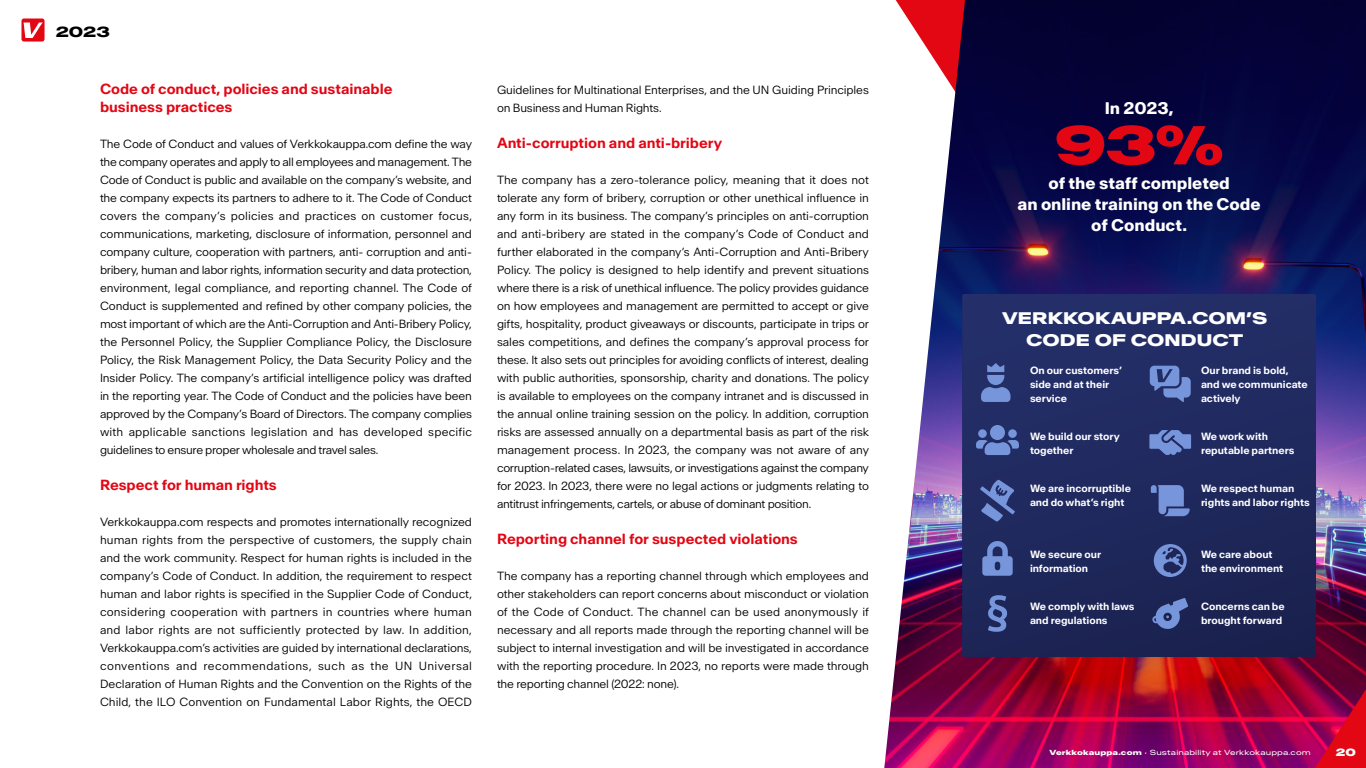
<style>
.page{position:relative;width:1366px;height:768px;background:#fff}
.page>*{position:absolute;margin:0;border:0;box-sizing:border-box;transform-origin:0 0}
.Kohokohdat_versaali{font:900 expanded 52px "Antarctica";color:#e30613}
.Kohokohdat_versaali-2{font:700 16px/21px "Antarctica";letter-spacing:-.005em;color:#fff;text-align:center}
.Väliotsikko_punainen_taso_1{font:800 expanded 16px "Antarctica";letter-spacing:.005em;color:#fff}
.Väliotsikko_punainen_taso_1-2{font:600 14px/18px "Antarctica";letter-spacing:-.005em;color:#e30613}
.t1{font:800 expanded 14px "Antarctica";color:#000}
.Leipäteksti_2023_eng{font:300 11.3px/18px "Antarctica";letter-spacing:-.015em;color:#000;text-align:justify}
.NFI_otsikko{font:600 10px/14px "Antarctica";letter-spacing:-.005em;color:#fff}
.t2{font:900 expanded 10px "Antarctica";color:#fff}
.t3{font:expanded 7px "Antarctica";letter-spacing:.02em;color:#fff}
.s1{font-weight:800}
.s2{font-weight:600;font-stretch:normal}
</style>
<div class="page">
<img style="left:884px;top:0;width:482px;height:768px">
<svg style="left:962px;top:294px;width:354px;height:363px;background:#1f295e"></svg>
<svg style="left:981px;top:363px;width:30px;height:39px"></svg>
<svg style="left:976px;top:425px;width:43px;height:30px"></svg>
<svg style="left:982px;top:541px;width:31px;height:35px"></svg>
<svg style="left:988px;top:595px;width:19px;height:36px"></svg>
<svg style="left:980px;top:480px;width:35px;height:41px"></svg>
<svg style="left:1150px;top:366px;width:41px;height:36px"></svg>
<svg style="left:1149px;top:430px;width:42px;height:25px"></svg>
<svg style="left:1151px;top:485px;width:39px;height:31px"></svg>
<svg style="left:1154px;top:544px;width:33px;height:33px"></svg>
<svg style="left:1152px;top:598px;width:36px;height:31px"></svg>
<div style="left:22px;top:19px;width:23px;height:23px;background:#e30613;border-radius:3px"></div>
<svg style="left:24px;top:23px;width:19px;height:15px"></svg>
<svg style="left:1254px;top:555px;width:112px;height:213px;background:#6e0d42"></svg>
<p class="t1" style="left:56px;top:22px;width:56px">2023</p>
<p class="Väliotsikko_punainen_taso_1-2" style="left:100px;top:80px;width:294px">Code of conduct, policies and sustainable business practices</p>
<p class="Leipäteksti_2023_eng" style="left:100px;top:135px;width:374px">The Code of Conduct and values of Verkkokauppa.com define the way the company operates and apply to all employees and management. The Code of Conduct is public and available on the company’s website, and the company expects its partners to adhere to it. The Code of Conduct covers the company’s policies and practices on customer focus, communications, marketing, disclosure of information, personnel and company culture, cooperation with partners, anti- corruption and anti&shy;bribery, human and labor rights, information security and data protection, environment, legal compliance, and reporting channel. The Code of Conduct is supplemented and refined by other company policies, the most important of which are the Anti-Corruption and Anti-Bribery Policy, the Personnel Policy, the Supplier Compliance Policy, the Disclosure Policy, the Risk Management Policy, the Data Security Policy and the Insider Policy. The company’s artificial intelligence policy was drafted in the reporting year. The Code of Conduct and the policies have been approved by the Company’s Board of Directors. The company complies with applicable sanctions legislation and has developed specific guidelines to ensure proper wholesale and travel sales.</p>
<p class="Väliotsikko_punainen_taso_1-2" style="left:100px;top:476px;width:178px">Respect for human rights</p>
<p class="Leipäteksti_2023_eng" style="left:100px;top:513px;width:374px">Verkkokauppa.com respects and promotes internationally recognized human rights from the perspective of customers, the supply chain and the work community. Respect for human rights is included in the company’s Code of Conduct. In addition, the requirement to respect human and labor rights is specified in the Supplier Code of Conduct, considering cooperation with partners in countries where human and labor rights are not sufficiently protected by law. In addition, Verkkokauppa.com’s activities are guided by international declarations, conventions and recommendations, such as the UN Universal Declaration of Human Rights and the Convention on the Rights of the Child, the ILO Convention on Fundamental Labor Rights, the OECD</p>
<p class="Leipäteksti_2023_eng" style="left:497px;top:81px;width:373px">Guidelines for Multinational Enterprises, and the UN Guiding Principles on Business and Human Rights.</p>
<p class="Väliotsikko_punainen_taso_1-2" style="left:497px;top:134px;width:227px">Anti-corruption and anti-bribery</p>
<p class="Leipäteksti_2023_eng" style="left:497px;top:171px;width:374px">The company has a zero-tolerance policy, meaning that it does not tolerate any form of bribery, corruption or other unethical influence in any form in its business. The company’s principles on anti-corruption and anti-bribery are stated in the company’s Code of Conduct and further elaborated in the company’s Anti-Corruption and Anti-Bribery Policy. The policy is designed to help identify and prevent situations where there is a risk of unethical influence. The policy provides guidance on how employees and management are permitted to accept or give gifts, hospitality, product giveaways or discounts, participate in trips or sales competitions, and defines the company’s approval process for these. It also sets out principles for avoiding conflicts of interest, dealing with public authorities, sponsorship, charity and donations. The policy is available to employees on the company intranet and is discussed in the annual online training session on the policy. In addition, corruption risks are assessed annually on a departmental basis as part of the risk management process. In 2023, the company was not aware of any corruption-related cases, lawsuits, or investigations against the company for 2023. In 2023, there were no legal actions or judgments relating to antitrust infringements, cartels, or abuse of dominant position.</p>
<p class="Väliotsikko_punainen_taso_1-2" style="left:497px;top:530px;width:302px">Reporting channel for suspected violations</p>
<p class="Leipäteksti_2023_eng" style="left:497px;top:567px;width:373px">The company has a reporting channel through which employees and other stakeholders can report concerns about misconduct or violation of the Code of Conduct. The channel can be used anonymously if necessary and all reports made through the reporting channel will be subject to internal investigation and will be investigated in accordance with the reporting procedure. In 2023, no reports were made through the reporting channel (2022: none).</p>
<p class="Kohokohdat_versaali-2" style="left:1105px;top:99px;width:70px">In 2023,</p>
<p class="Kohokohdat_versaali" style="left:1055px;top:110px;width:171px">93%</p>
<p class="Kohokohdat_versaali-2" style="left:1018px;top:174px;width:245px">of the staff completed<br>an online training on the Code of Conduct.</p>
<p class="Väliotsikko_punainen_taso_1" style="left:1002px;top:307px;width:267px">VERKKOKAUPPA.COM’S</p>
<p class="Väliotsikko_punainen_taso_1" style="left:1026px;top:329px;width:219px">CODE OF CONDUCT</p>
<p class="NFI_otsikko" style="left:1030px;top:364px;width:93px">On our customers’</p>
<p class="NFI_otsikko" style="left:1030px;top:378px;width:81px">side and at their</p>
<p class="NFI_otsikko" style="left:1030px;top:392px;width:39px">service</p>
<p class="NFI_otsikko" style="left:1030px;top:430px;width:91px">We build our story</p>
<p class="NFI_otsikko" style="left:1030px;top:444px;width:45px">together</p>
<p class="NFI_otsikko" style="left:1030px;top:482px;width:103px">We are incorruptible</p>
<p class="NFI_otsikko" style="left:1030px;top:496px;width:96px">and do what’s right</p>
<p class="NFI_otsikko" style="left:1201px;top:364px;width:89px">Our brand is bold,</p>
<p class="NFI_otsikko" style="left:1201px;top:378px;width:108px">and we communicate</p>
<p class="NFI_otsikko" style="left:1201px;top:392px;width:41px">actively</p>
<p class="NFI_otsikko" style="left:1201px;top:430px;width:95px">We work with reputable partners</p>
<p class="NFI_otsikko" style="left:1201px;top:482px;width:95px">We respect human</p>
<p class="NFI_otsikko" style="left:1201px;top:496px;width:110px">rights and labor rights</p>
<p class="NFI_otsikko" style="left:1030px;top:548px;width:73px">We secure our</p>
<p class="NFI_otsikko" style="left:1030px;top:562px;width:60px">information</p>
<p class="NFI_otsikko" style="left:1030px;top:600px;width:106px">We comply with laws</p>
<p class="NFI_otsikko" style="left:1030px;top:614px;width:79px">and regulations</p>
<p class="NFI_otsikko" style="left:1201px;top:548px;width:73px">We care about</p>
<p class="NFI_otsikko" style="left:1201px;top:562px;width:84px">the environment</p>
<p class="NFI_otsikko" style="left:1201px;top:600px;width:85px">Concerns can be</p>
<p class="NFI_otsikko" style="left:1201px;top:614px;width:83px">brought forward</p>
<p class="t3" style="left:1049px;top:748px;width:263px"><span class="s1">Verkkokauppa.com</span> <span class="s2">·</span> Sustainability at Verkkokauppa.com</p>
<p class="t2" style="left:1336px;top:746px;width:22px">20</p>
</div>
